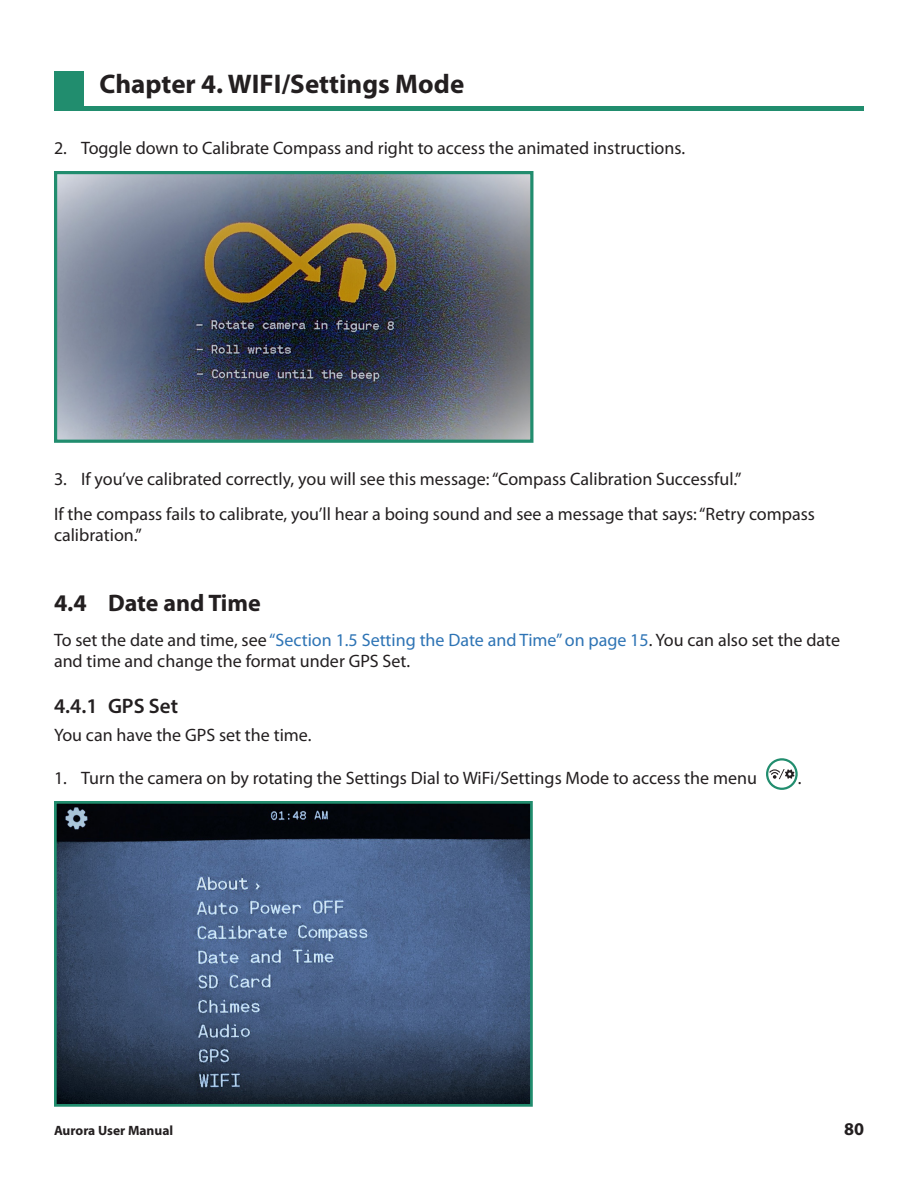
<style>
.page{position:relative;width:918px;height:1188px;background:#fff}
.page>*{position:absolute;margin:0;border:0;box-sizing:border-box;transform-origin:0 0}
.t1{font:700 27px "Myriad Pro";color:#231f20}
.t2{font:700 24px "Myriad Pro";color:#231f20}
.t3{font:600 21px "Myriad Pro";color:#231f20}
.Body{font:18px/21.6px "Myriad Pro";color:#231f20}
.t4{font:700 18px "Myriad Pro";color:#231f20}
.t5{font:700 13.5px "Myriad Pro";color:#231f20}
.s1{color:#2e74b5}
</style>
<div class="page">
<hr style="left:54px;top:106px;width:810px;height:4px;background:#218d6e">
<div style="left:54px;top:71px;width:29px;height:35px;background:#218d6e"></div>
<img style="left:58px;top:175px;width:471px;height:264px">
<div style="left:54px;top:171px;width:479px;height:272px;border:3px solid #218d6e"></div>
<div style="left:766px;top:758px;width:32px;height:32px;border:2px solid #218d6e;border-radius:50%"></div>
<svg style="left:769px;top:769px;width:25px;height:10px"></svg>
<img style="left:58px;top:805px;width:471px;height:298px">
<div style="left:54px;top:801px;width:479px;height:306px;border:3px solid #218d6e"></div>
<h1 class="t1" style="left:99px;top:67px;width:366px">Chapter 4. WIFI/Settings Mode</h1>
<p class="Body" style="left:54px;top:137px;width:633px">2. Toggle down to Calibrate Compass and right to access the animated instructions.</p>
<p class="Body" style="left:54px;top:468px;width:689px">3. If you’ve calibrated correctly, you will see this message: “Compass Calibration Successful.”</p>
<p class="Body" style="left:54px;top:503px;width:763px">If the compass fails to calibrate, you’ll hear a boing sound and see a message that says: “Retry compass calibration.”</p>
<p class="t2" style="left:54px;top:587px;width:208px">4.4 Date and Time</p>
<p class="Body" style="left:54px;top:629px;width:788px">To set the date and time, see <span class="s1">“Section 1.5 Setting the Date and Time” on page 15</span>. You can also set the date and time and change the format under GPS Set.</p>
<p class="t3" style="left:54px;top:692px;width:126px">4.4.1 GPS Set</p>
<p class="Body" style="left:54px;top:724px;width:259px">You can have the GPS set the time.</p>
<p class="Body" style="left:54px;top:767px;width:705px">1. Turn the camera on by rotating the Settings Dial to WiFi/Settings Mode to access the menu</p>
<p class="Body" style="left:798px;top:767px;width:5px">.</p>
<p class="t5" style="left:54px;top:1121px;width:121px">Aurora User Manual</p>
<p class="t4" style="left:844px;top:1117px;width:21px">80</p>
</div>
